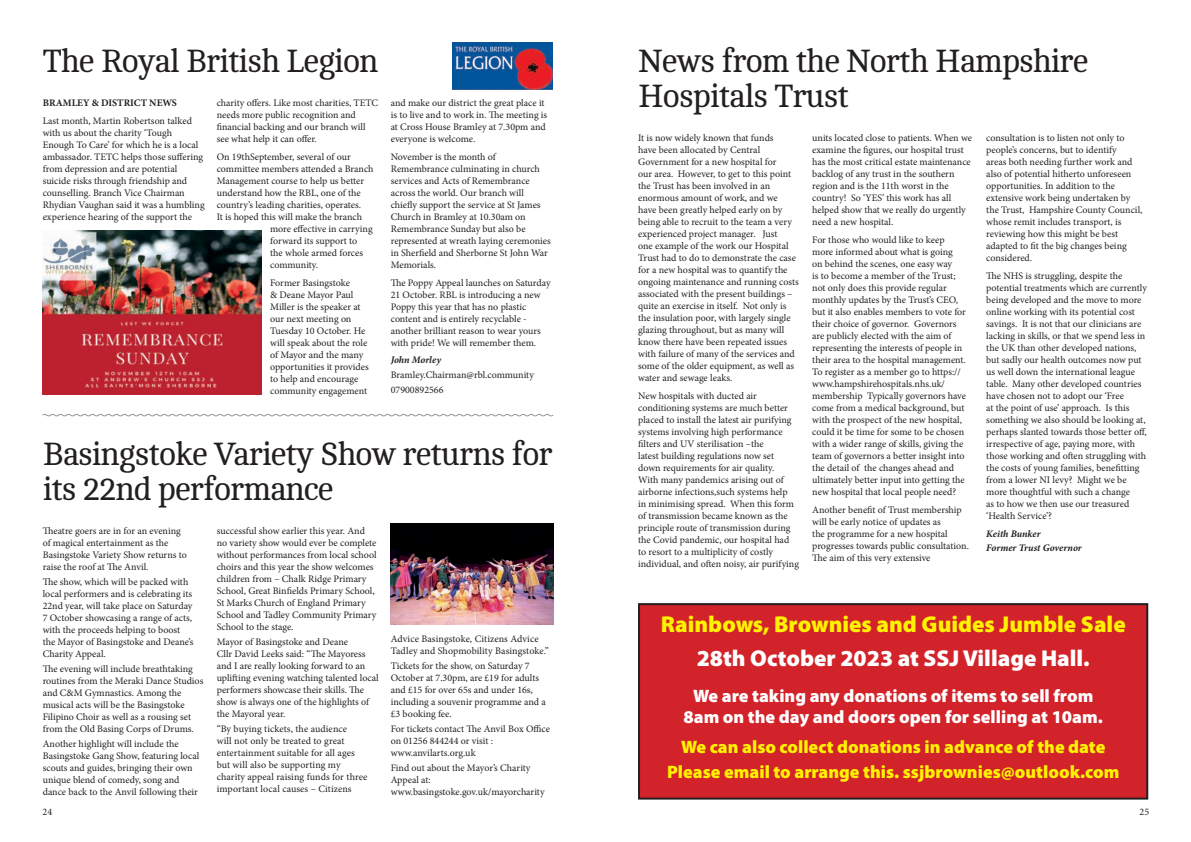
<style>
.page{position:relative;width:1191px;height:842px;background:#fff}
.page>*{position:absolute;margin:0;border:0;box-sizing:border-box;transform-origin:0 0}
.t1{font:33px/35px "Cambo";letter-spacing:-.03em;color:#231f20}
.t2{font:900 23px "Myriad Pro";color:#fff200}
.t3{font:900 23px "Myriad Pro";color:#fff}
.t4{font:900 18px/24.4px "Myriad Pro";color:#fff200;text-align:center}
.t5{font:900 18px/21.6px "Myriad Pro";color:#fff;text-align:center}
.t6{font:10px/12px "Minion Pro";color:#231f20}
.t7{font:italic 700 10px/14.8px "Minion Pro";letter-spacing:-.005em;color:#231f20}
.t8{font:700 10px "Minion Pro";color:#231f20}
</style>
<div class="page">
<div style="left:639px;top:604px;width:508px;height:194px;background:#d2232a"></div>
<div style="left:638px;top:603px;width:510px;height:196px;border:2px solid #231f20"></div>
<img style="left:43px;top:230px;width:219px;height:165px">
<img style="left:391px;top:523px;width:162px;height:102px">
<img style="left:452px;top:43px;width:101px;height:46px">
<svg style="left:42px;top:414px;width:512px;height:3px"></svg>
<h1 class="t1" style="left:43px;top:44px;width:337px">The Royal British Legion</h1>
<p class="t8" style="left:43px;top:96px;width:136px">BRAMLEY &amp; DISTRICT NEWS</p>
<p class="t6" style="left:43px;top:115px;width:163px">Last month, Martin Robertson talked with us about the charity ‘Tough Enough To Care’ for which he is a local ambassador. TETC helps those suffering from depression and are potential suicide risks through friendship and counselling. Branch Vice Chairman Rhydian Vaughan said it was a humbling experience hearing of the support the</p>
<p class="t6" style="left:217px;top:97px;width:163px">charity offers. Like most charities, TETC needs more public recognition and financial backing and our branch will see what help it can offer.</p>
<p class="t6" style="left:217px;top:151px;width:135px">On 19thSeptember, several of our</p>
<p class="t6" style="left:217px;top:163px;width:158px">committee members attended a Branch</p>
<p class="t6" style="left:217px;top:175px;width:149px">Management course to help us better</p>
<p class="t6" style="left:217px;top:187px;width:145px">understand how the RBL, one of the</p>
<p class="t6" style="left:217px;top:199px;width:146px">country’s leading charities, operates.</p>
<p class="t6" style="left:217px;top:211px;width:147px">It is hoped this will make the branch</p>
<p class="t6" style="left:270px;top:223px;width:104px">more effective in carrying</p>
<p class="t6" style="left:270px;top:235px;width:89px">forward its support to</p>
<p class="t6" style="left:270px;top:247px;width:94px">the whole armed forces</p>
<p class="t6" style="left:270px;top:259px;width:49px">community.</p>
<p class="t6" style="left:270px;top:276px;width:100px">Former Basingstoke<br>&amp; Deane Mayor Paul<br>Miller is the speaker at our next meeting on<br>Tuesday 10 October. He will speak about the role of Mayor and the many opportunities it provides to help and encourage community engagement</p>
<p class="t6" style="left:391px;top:97px;width:158px">and make our district the great place it is to live and to work in. The meeting is at Cross House Bramley at 7.30pm and everyone is welcome.</p>
<p class="t6" style="left:391px;top:151px;width:162px">November is the month of<br>Remembrance culminating in church services and Acts of Remembrance across the world. Our branch will chiefly support the service at St James<br>Church in Bramley at 10.30am on<br>Remembrance Sunday but also be represented at wreath laying ceremonies in Sherfield and Sherborne St John War<br>Memorials.</p>
<p class="t6" style="left:391px;top:276px;width:161px">The Poppy Appeal launches on Saturday 21 October. RBL is introducing a new Poppy this year that has no plastic content and is entirely recyclable - another brilliant reason to wear yours with pride! We will remember them.</p>
<p class="t7" style="left:391px;top:352px;width:52px">John Morley</p>
<p class="t6" style="left:391px;top:367px;width:145px;line-height:14.8px">Bramley.Chairman@rbl.community<br>07900892566</p>
<h1 class="t1" style="left:43px;top:437px;width:511px">Basingstoke Variety Show returns for its 22nd performance</h1>
<p class="t6" style="left:43px;top:525px;width:146px">Theatre goers are in for an evening of magical entertainment as the<br>Basingstoke Variety Show returns to raise the roof at The Anvil.</p>
<p class="t6" style="left:43px;top:576px;width:152px">The show, which will be packed with local performers and is celebrating its 22nd year, will take place on Saturday 7 October showcasing a range of acts, with the proceeds helping to boost the Mayor of Basingstoke and Deane’s Charity Appeal.</p>
<p class="t6" style="left:43px;top:663px;width:162px">The evening will include breathtaking routines from the Meraki Dance Studios and C&amp;M Gymnastics. Among the musical acts will be the Basingstoke Filipino Choir as well as a rousing set from the Old Basing Corps of Drums.</p>
<p class="t6" style="left:43px;top:738px;width:158px">Another highlight will include the Basingstoke Gang Show, featuring local scouts and guides, bringing their own unique blend of comedy, song and dance back to the Anvil following their</p>
<p class="t6" style="left:217px;top:525px;width:161px">successful show earlier this year. And no variety show would ever be complete without performances from local school choirs and this year the show welcomes children from – Chalk Ridge Primary School, Great Binfields Primary School, St Marks Church of England Primary School and Tadley Community Primary School to the stage.</p>
<p class="t6" style="left:217px;top:636px;width:163px">Mayor of Basingstoke and Deane<br>Cllr David Leeks said: “The Mayoress and I are really looking forward to an uplifting evening watching talented local performers showcase their skills. The show is always one of the highlights of the Mayoral year.</p>
<p class="t6" style="left:217px;top:723px;width:152px">“By buying tickets, the audience<br>will not only be treated to great entertainment suitable for all ages but will also be supporting my charity appeal raising funds for three important local causes – Citizens</p>
<p class="t6" style="left:391px;top:633px;width:159px">Advice Basingstoke, Citizens Advice<br>Tadley and Shopmobility Basingstoke.”</p>
<p class="t6" style="left:391px;top:660px;width:156px">Tickets for the show, on Saturday 7<br>October at 7.30pm, are £19 for adults and £15 for over 65s and under 16s, including a souvenir programme and a £3 booking fee.</p>
<p class="t6" style="left:391px;top:723px;width:161px">For tickets contact The Anvil Box Office on 01256 844244 or visit : www.anvilarts.org.uk</p>
<p class="t6" style="left:391px;top:762px;width:155px">Find out about the Mayor’s Charity<br>Appeal at: www.basingstoke.gov.uk/mayorcharity</p>
<h1 class="t1" style="left:638px;top:44px;width:452px">News from the North Hampshire<br>Hospitals Trust</h1>
<p class="t6" style="left:638px;top:132px;width:162px">It is now widely known that funds<br>have been allocated by Central Government for a new hospital for<br>our area. However, to get to this point the Trust has been involved in an enormous amount of work, and we<br>have been greatly helped early on by being able to recruit to the team a very experienced project manager. Just<br>one example of the work our Hospital Trust had to do to demonstrate the case for a new hospital was to quantify the ongoing maintenance and running costs associated with the present buildings – quite an exercise in itself. Not only is the insulation poor, with largely single glazing throughout, but as many will know there have been repeated issues with failure of many of the services and some of the older equipment, as well as water and sewage leaks.</p>
<p class="t6" style="left:638px;top:390px;width:162px">New hospitals with ducted air conditioning systems are much better placed to install the latest air purifying systems involving high performance filters and UV sterilisation –the<br>latest building regulations now set down requirements for air quality.<br>With many pandemics arising out of airborne infections,such systems help<br>in minimising spread. When this form of transmission became known as the principle route of transmission during the Covid pandemic, our hospital had to resort to a multiplicity of costly individual, and often noisy, air purifying</p>
<p class="t6" style="left:812px;top:132px;width:161px">units located close to patients. When we examine the figures, our hospital trust has the most critical estate maintenance backlog of any trust in the southern region and is the 11th worst in the country! So ‘YES’ this work has all helped show that we really do urgently need a new hospital.</p>
<p class="t6" style="left:812px;top:234px;width:155px">For those who would like to keep more informed about what is going<br>on behind the scenes, one easy way<br>is to become a member of the Trust; not only does this provide regular monthly updates by the Trust’s CEO, but it also enables members to vote for their choice of governor. Governors are publicly elected with the aim of representing the interests of people in their area to the hospital management.<br>To register as a member go to https:// www.hampshirehospitals.nhs.uk/ membership Typically governors have come from a medical background, but with the prospect of the new hospital, could it be time for some to be chosen with a wider range of skills, giving the team of governors a better insight into the detail of the changes ahead and ultimately better input into getting the new hospital that local people need?</p>
<p class="t6" style="left:812px;top:503px;width:158px">Another benefit of Trust membership will be early notice of updates as<br>the programme for a new hospital progresses towards public consultation.<br>The aim of this very extensive</p>
<p class="t6" style="left:986px;top:132px;width:158px">consultation is to listen not only to people’s concerns, but to identify<br>areas both needing further work and also of potential hitherto unforeseen opportunities. In addition to the extensive work being undertaken by the Trust, Hampshire County Council, whose remit includes transport, is reviewing how this might be best adapted to fit the big changes being considered.</p>
<p class="t6" style="left:986px;top:270px;width:162px">The NHS is struggling, despite the potential treatments which are currently being developed and the move to more online working with its potential cost savings. It is not that our clinicians are lacking in skills, or that we spend less in the UK than other developed nations, but sadly our health outcomes now put us well down the international league table. Many other developed countries have chosen not to adopt our ‘Free<br>at the point of use’ approach. Is this something we also should be looking at, perhaps slanted towards those better off, irrespective of age, paying more, with those working and often struggling with the costs of young families, benefitting from a lower NI levy? Might we be more thoughtful with such a change<br>as to how we then use our treasured ‘Health Service’?</p>
<p class="t7" style="left:986px;top:526px;width:97px">Keith Bunker<br>Former Trust Governor</p>
<h2 class="t2" style="left:660px;top:609px;width:466px">Rainbows, Brownies and Guides Jumble Sale</h2>
<h2 class="t3" style="left:697px;top:643px;width:394px">28th October 2023 at SSJ Village Hall.</h2>
<h3 class="t5" style="left:683px;top:684px;width:421px">We are taking any donations of items to sell from<br>8am on the day and doors open for selling at 10am.</h3>
<h3 class="t4" style="left:667px;top:734px;width:454px">We can also collect donations in advance of the date<br>Please email to arrange this. ssjbrownies@outlook.com</h3>
<p class="t6" style="left:43px;top:806px;width:11px">24</p>
<p class="t6" style="left:1139px;top:806px;width:11px">25</p>
</div>
